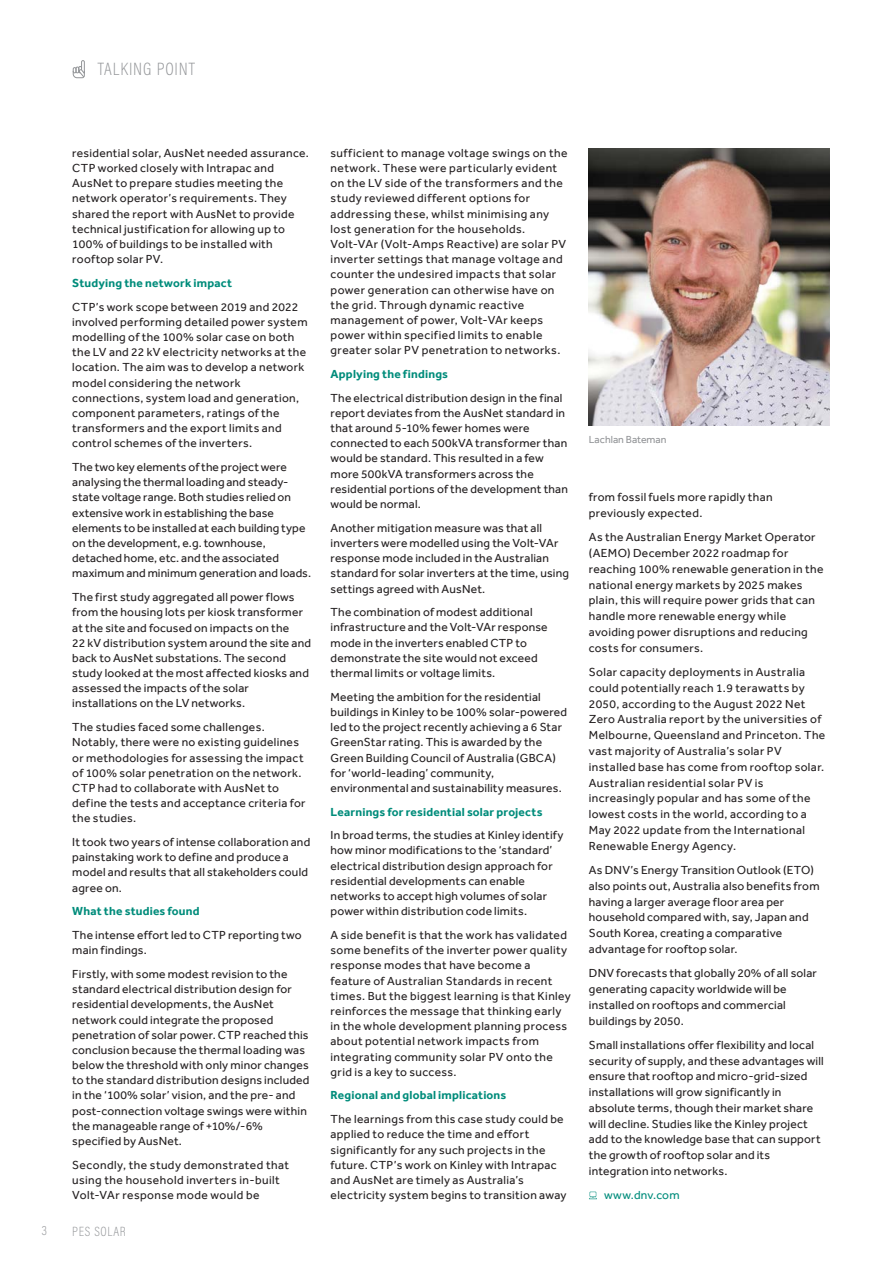
<style>
.page{position:relative;width:893px;height:1263px;background:#fff}
.page>*{position:absolute;margin:0;border:0;box-sizing:border-box;transform-origin:0 0}
.Page_head_2015{font:200 18px "Acumin Pro Cond";letter-spacing:.05em;color:#939598}
.t1{font:200 13.5px "Acumin Pro Cond";letter-spacing:.05em;color:#939598}
.Body_Copy_2015{font:12px/15.1px "Effra";letter-spacing:.02em;color:#231f20}
.Body_Copy_2015-2{font:700 12px "Effra";letter-spacing:.015em;color:#008c7b}
.Body_Copy_2015-3{font:12px "Effra";letter-spacing:.02em;color:#008c7b}
.CAPTIONS{font:10.5px "Effra";color:#939598}
</style>
<div class="page">
<svg style="left:73px;top:60px;width:12px;height:18px"></svg>
<img style="left:589px;top:149px;width:240px;height:276px">
<svg style="left:589px;top:1192px;width:8px;height:7px"></svg>
<p class="Page_head_2015" style="left:98px;top:58px;width:99px">TALKING POINT</p>
<p class="Body_Copy_2015" style="left:72px;top:145px;width:238px">residential solar, AusNet needed assurance.<br>CTP worked closely with Intrapac and AusNet to prepare studies meeting the network operator’s requirements. They shared the report with AusNet to provide technical justification for allowing up to 100% of buildings to be installed with rooftop solar PV.</p>
<p class="Body_Copy_2015-2" style="left:72px;top:276px;width:161px">Studying the network impact</p>
<p class="Body_Copy_2015" style="left:72px;top:299px;width:237px">CTP’s work scope between 2019 and 2022 involved performing detailed power system modelling of the 100% solar case on both the LV and 22 kV electricity networks at the location. The aim was to develop a network model considering the network connections, system load and generation, component parameters, ratings of the transformers and the export limits and control schemes of the inverters.</p>
<p class="Body_Copy_2015" style="left:72px;top:459px;width:240px">The two key elements of the project were analysing the thermal loading and steady&shy;state voltage range. Both studies relied on extensive work in establishing the base elements to be installed at each building type on the development, e.g. townhouse, detached home, etc. and the associated maximum and minimum generation and loads.</p>
<p class="Body_Copy_2015" style="left:72px;top:589px;width:240px">The first study aggregated all power flows from the housing lots per kiosk transformer at the site and focused on impacts on the<br>22 kV distribution system around the site and back to AusNet substations. The second study looked at the most affected kiosks and assessed the impacts of the solar installations on the LV networks.</p>
<p class="Body_Copy_2015" style="left:72px;top:719px;width:235px">The studies faced some challenges.<br>Notably, there were no existing guidelines or methodologies for assessing the impact of 100% solar penetration on the network.<br>CTP had to collaborate with AusNet to define the tests and acceptance criteria for the studies.</p>
<p class="Body_Copy_2015" style="left:72px;top:834px;width:240px">It took two years of intense collaboration and painstaking work to define and produce a model and results that all stakeholders could agree on.</p>
<p class="Body_Copy_2015-2" style="left:72px;top:904px;width:129px">What the studies found</p>
<p class="Body_Copy_2015" style="left:72px;top:927px;width:231px">The intense effort led to CTP reporting two main findings.</p>
<p class="Body_Copy_2015" style="left:72px;top:966px;width:239px">Firstly, with some modest revision to the standard electrical distribution design for residential developments, the AusNet network could integrate the proposed penetration of solar power. CTP reached this conclusion because the thermal loading was below the threshold with only minor changes to the standard distribution designs included in the ‘100% solar’ vision, and the pre- and post-connection voltage swings were within the manageable range of +10%/-6% specified by AusNet.</p>
<p class="Body_Copy_2015" style="left:72px;top:1157px;width:218px">Secondly, the study demonstrated that using the household inverters in-built<br>Volt-VAr response mode would be</p>
<p class="t1" style="left:42px;top:1222px;width:7px">3</p>
<p class="t1" style="left:72px;top:1223px;width:55px">PES SOLAR</p>
<p class="Body_Copy_2015" style="left:331px;top:145px;width:239px">sufficient to manage voltage swings on the network. These were particularly evident on the LV side of the transformers and the study reviewed different options for addressing these, whilst minimising any lost generation for the households.<br>Volt-VAr (Volt-Amps Reactive) are solar PV inverter settings that manage voltage and counter the undesired impacts that solar power generation can otherwise have on the grid. Through dynamic reactive management of power, Volt-VAr keeps power within specified limits to enable greater solar PV penetration to networks.</p>
<p class="Body_Copy_2015-2" style="left:331px;top:367px;width:119px">Applying the findings</p>
<p class="Body_Copy_2015" style="left:331px;top:390px;width:239px">The electrical distribution design in the final report deviates from the AusNet standard in that around 5-10% fewer homes were connected to each 500kVA transformer than would be standard. This resulted in a few more 500kVA transformers across the residential portions of the development than would be normal.</p>
<p class="Body_Copy_2015" style="left:331px;top:520px;width:240px">Another mitigation measure was that all inverters were modelled using the Volt-VAr response mode included in the Australian standard for solar inverters at the time, using settings agreed with AusNet.</p>
<p class="Body_Copy_2015" style="left:331px;top:604px;width:219px">The combination of modest additional infrastructure and the Volt-VAr response mode in the inverters enabled CTP to demonstrate the site would not exceed thermal limits or voltage limits.</p>
<p class="Body_Copy_2015" style="left:331px;top:689px;width:238px">Meeting the ambition for the residential buildings in Kinley to be 100% solar-powered led to the project recently achieving a 6 Star GreenStar rating. This is awarded by the Green Building Council of Australia (GBCA) for ‘world-leading’ community, environmental and sustainability measures.</p>
<p class="Body_Copy_2015-2" style="left:331px;top:804px;width:214px">Learnings for residential solar projects</p>
<p class="Body_Copy_2015" style="left:331px;top:827px;width:234px">In broad terms, the studies at Kinley identify how minor modifications to the ‘standard’ electrical distribution design approach for residential developments can enable networks to accept high volumes of solar power within distribution code limits.</p>
<p class="Body_Copy_2015" style="left:331px;top:927px;width:242px">A side benefit is that the work has validated some benefits of the inverter power quality response modes that have become a feature of Australian Standards in recent times. But the biggest learning is that Kinley reinforces the message that thinking early in the whole development planning process about potential network impacts from integrating community solar PV onto the grid is a key to success.</p>
<p class="Body_Copy_2015-2" style="left:331px;top:1088px;width:177px">Regional and global implications</p>
<p class="Body_Copy_2015" style="left:331px;top:1111px;width:238px">The learnings from this case study could be applied to reduce the time and effort significantly for any such projects in the future. CTP’s work on Kinley with Intrapac and AusNet are timely as Australia’s electricity system begins to transition away</p>
<p class="CAPTIONS" style="left:589px;top:433px;width:79px">Lachlan Bateman</p>
<p class="Body_Copy_2015" style="left:589px;top:489px;width:185px;line-height:15.8px">from fossil fuels more rapidly than previously expected.</p>
<p class="Body_Copy_2015" style="left:589px;top:529px;width:236px;line-height:15.8px">As the Australian Energy Market Operator (AEMO) December 2022 roadmap for reaching 100% renewable generation in the national energy markets by 2025 makes plain, this will require power grids that can handle more renewable energy while avoiding power disruptions and reducing costs for consumers.</p>
<p class="Body_Copy_2015" style="left:589px;top:664px;width:238px;line-height:15.8px">Solar capacity deployments in Australia could potentially reach 1.9 terawatts by 2050, according to the August 2022 Net Zero Australia report by the universities of Melbourne, Queensland and Princeton. The vast majority of Australia’s solar PV installed base has come from rooftop solar.<br>Australian residential solar PV is increasingly popular and has some of the lowest costs in the world, according to a May 2022 update from the International Renewable Energy Agency.</p>
<p class="Body_Copy_2015" style="left:589px;top:862px;width:232px;line-height:15.8px">As DNV’s Energy Transition Outlook (ETO) also points out, Australia also benefits from having a larger average floor area per household compared with, say, Japan and South Korea, creating a comparative advantage for rooftop solar.</p>
<p class="Body_Copy_2015" style="left:589px;top:965px;width:230px;line-height:15.8px">DNV forecasts that globally 20% of all solar generating capacity worldwide will be installed on rooftops and commercial buildings by 2050.</p>
<p class="Body_Copy_2015" style="left:589px;top:1037px;width:236px;line-height:15.8px">Small installations offer flexibility and local security of supply, and these advantages will ensure that rooftop and micro-grid-sized installations will grow significantly in absolute terms, though their market share will decline. Studies like the Kinley project add to the knowledge base that can support the growth of rooftop solar and its integration into networks.</p>
<p class="Body_Copy_2015-3" style="left:604px;top:1188px;width:77px">www.dnv.com</p>
</div>
